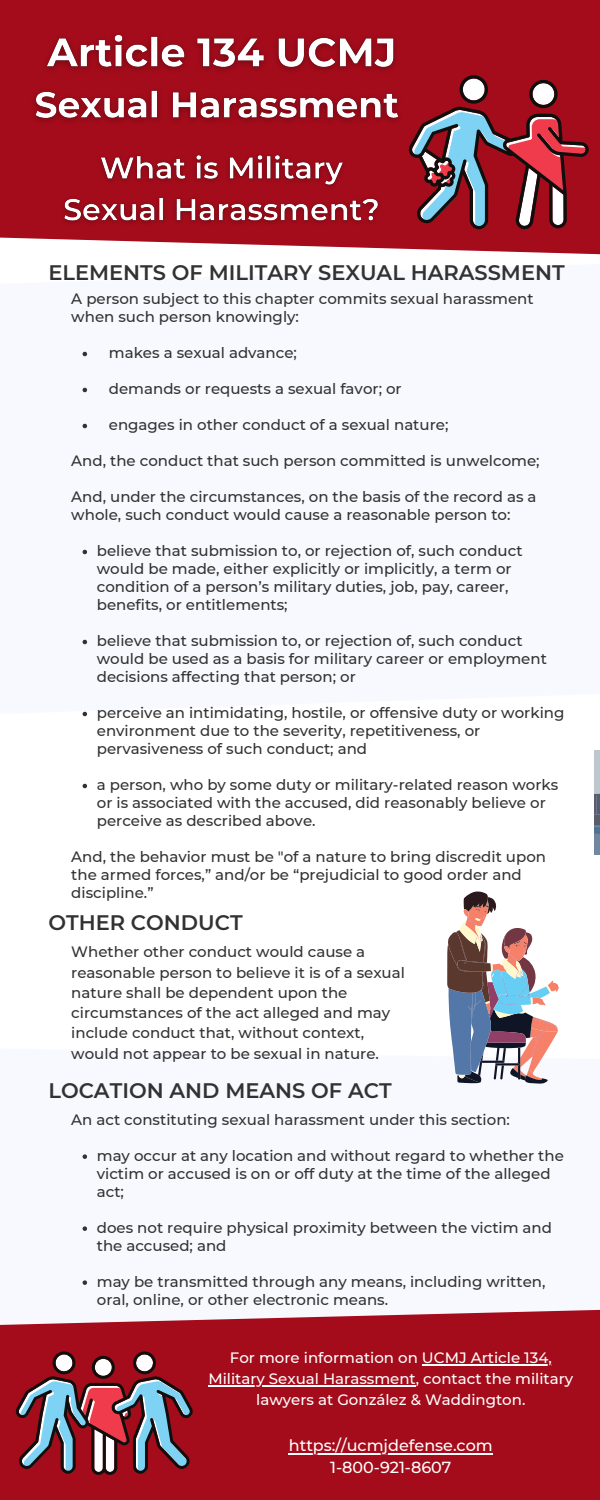
<style>
.page{position:relative;width:600px;height:1500px;background:#fff}
.page>*{position:absolute;margin:0;border:0;box-sizing:border-box;transform-origin:0 0}
.t1{font:600 21px "Montserrat";color:#323232}
.t2{font:500 16px "Montserrat";color:#fff}
.t3{font:500 15px/18px "Montserrat";color:#323232}
.t4{font:500 15px/21px "Montserrat";color:#fff;text-align:center}
</style>
<div class="page">
<div style="left:0;top:1309px;width:600px;height:191px;background:#a40c1b"></div>
<svg style="left:0;top:0;width:600px;height:255px;background:#ae2735"></svg>
<svg style="left:447px;top:891px;width:112px;height:193px"></svg>
<img style="left:594px;top:750px;width:6px;height:104px">
<svg style="left:409px;top:75px;width:180px;height:154px;background:#943d4a"></svg>
<svg style="left:16px;top:1350px;width:177px;height:125px;background:#8e4b58"></svg>
<svg style="left:83px;top:352px;width:4px;height:4px"></svg>
<svg style="left:83px;top:388px;width:4px;height:4px"></svg>
<svg style="left:83px;top:424px;width:4px;height:4px"></svg>
<svg style="left:83px;top:550px;width:4px;height:4px"></svg>
<svg style="left:83px;top:640px;width:4px;height:4px"></svg>
<svg style="left:83px;top:712px;width:4px;height:4px"></svg>
<svg style="left:83px;top:784px;width:4px;height:4px"></svg>
<hr style="left:422px;top:1364px;width:130px;height:2px;background:#fff">
<hr style="left:208px;top:1385px;width:208px;height:2px;background:#fff">
<hr style="left:289px;top:1453px;width:204px;height:1px;background:#fff">
<img style="left:56px;top:143px;width:332px;height:94px">
<img style="left:24px;top:19px;width:394px;height:119px">
<svg style="left:83px;top:1154px;width:4px;height:5px"></svg>
<svg style="left:83px;top:1226px;width:4px;height:5px"></svg>
<svg style="left:83px;top:1280px;width:4px;height:5px"></svg>
<p class="t1" style="left:48px;top:260px;width:518px">ELEMENTS OF MILITARY SEXUAL HARASSMENT</p>
<p class="t3" style="left:71px;top:290px;width:464px">A person subject to this chapter commits sexual harassment when such person knowingly:</p>
<p class="t3" style="left:109px;top:344px;width:190px">makes a sexual advance;</p>
<p class="t3" style="left:109px;top:380px;width:294px">demands or requests a sexual favor; or</p>
<p class="t3" style="left:109px;top:416px;width:341px">engages in other conduct of a sexual nature;</p>
<p class="t3" style="left:71px;top:452px;width:470px">And, the conduct that such person committed is unwelcome;</p>
<p class="t3" style="left:71px;top:488px;width:467px">And, under the circumstances, on the basis of the record as a whole, such conduct would cause a reasonable person to:</p>
<p class="t3" style="left:97px;top:542px;width:427px">believe that submission to, or rejection of, such conduct would be made, either explicitly or implicitly, a term or condition of a person’s military duties, job, pay, career, benefits, or entitlements;</p>
<p class="t3" style="left:97px;top:632px;width:452px">believe that submission to, or rejection of, such conduct would be used as a basis for military career or employment decisions affecting that person; or</p>
<p class="t3" style="left:97px;top:704px;width:469px">perceive an intimidating, hostile, or offensive duty or working environment due to the severity, repetitiveness, or pervasiveness of such conduct; and</p>
<p class="t3" style="left:97px;top:776px;width:463px">a person, who by some duty or military-related reason works or is associated with the accused, did reasonably believe or perceive as described above.</p>
<p class="t3" style="left:71px;top:848px;width:476px">And, the behavior must be "of a nature to bring discredit upon the armed forces,” and/or be “prejudicial to good order and discipline.”</p>
<p class="t1" style="left:48px;top:910px;width:196px">OTHER CONDUCT</p>
<p class="t3" style="left:71px;top:942px;width:335px;line-height:20.2px">Whether other conduct would cause a reasonable person to believe it is of a sexual nature shall be dependent upon the circumstances of the act alleged and may include conduct that, without context, would not appear to be sexual in nature.</p>
<p class="t1" style="left:48px;top:1078px;width:345px">LOCATION AND MEANS OF ACT</p>
<p class="t3" style="left:71px;top:1111px;width:440px">An act constituting sexual harassment under this section:</p>
<p class="t3" style="left:97px;top:1147px;width:469px">may occur at any location and without regard to whether the victim or accused is on or off duty at the time of the alleged act;</p>
<p class="t3" style="left:97px;top:1219px;width:457px">does not require physical proximity between the victim and the accused; and</p>
<p class="t3" style="left:97px;top:1273px;width:450px">may be transmitted through any means, including written, oral, online, or other electronic means.</p>
<p class="t4" style="left:208px;top:1347px;width:367px">For more information on UCMJ Article 134,<br>Military Sexual Harassment, contact the military lawyers at González &amp; Waddington.</p>
<p class="t2" style="left:289px;top:1436px;width:206px">https://ucmjdefense.com</p>
<p class="t2" style="left:330px;top:1458px;width:123px">1-800-921-8607</p>
</div>
